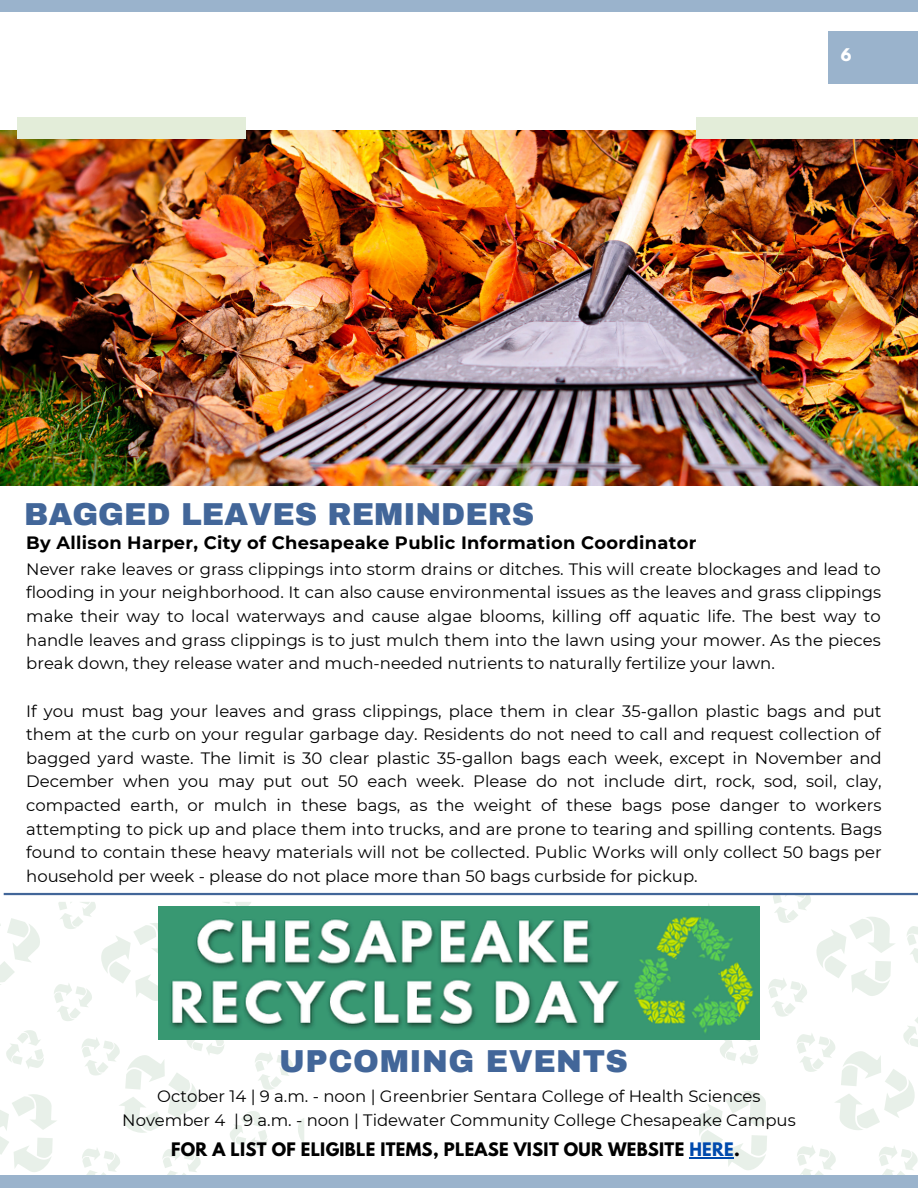
<style>
.page{position:relative;width:918px;height:1188px;background:#fff}
.page>*{position:absolute;margin:0;border:0;box-sizing:border-box;transform-origin:0 0}
.t1{font:900 31.05px "Archivo";color:#426699}
.t2{font:700 17.85px "Montserrat";letter-spacing:.015em;color:#000}
.t3{font:16.5px/23.7px "Montserrat";color:#000;text-align:justify}
.t4{font:700 16.5px "League Spartan";letter-spacing:.015em;color:#000}
.t5{font:700 15.45px "League Spartan";color:#fff}
.s1{color:#004aad}
</style>
<div class="page">
<div style="left:0;top:0;width:918px;height:12px;background:#9ab3cc"></div>
<svg style="left:0;top:902px;width:304px;height:273px"></svg>
<svg style="left:699px;top:895px;width:219px;height:280px"></svg>
<div style="left:0;top:1175px;width:918px;height:13px;background:#9ab3cc"></div>
<div style="left:828px;top:32px;width:90px;height:52px;background:#9ab3cc"></div>
<img style="left:0;top:131px;width:918px;height:355px">
<div style="left:18px;top:117px;width:228px;height:22px;background:#e3edd9"></div>
<div style="left:696px;top:117px;width:222px;height:22px;background:#e3edd9"></div>
<img style="left:158px;top:906px;width:601px;height:133px">
<hr style="left:4px;top:893px;width:914px;height:2px;background:#426699">
<hr style="left:689px;top:1157px;width:45px;height:2px;background:#004aad">
<p class="t5" style="left:841px;top:47px;width:12px">6</p>
<p class="t1" style="left:24px;top:497px;width:512px">BAGGED LEAVES REMINDERS</p>
<p class="t2" style="left:26px;top:532px;width:672px">By Allison Harper, City of Chesapeake Public Information Coordinator</p>
<p class="t3" style="left:26px;top:557px;width:856px">Never rake leaves or grass clippings into storm drains or ditches. This will create blockages and lead to flooding in your neighborhood. It can also cause environmental issues as the leaves and grass clippings make their way to local waterways and cause algae blooms, killing off aquatic life. The best way to handle leaves and grass clippings is to just mulch them into the lawn using your mower. As the pieces break down, they release water and much-needed nutrients to naturally fertilize your lawn.</p>
<p class="t3" style="left:26px;top:699px;width:857px">If you must bag your leaves and grass clippings, place them in clear 35-gallon plastic bags and put them at the curb on your regular garbage day. Residents do not need to call and request collection of bagged yard waste. The limit is 30 clear plastic 35-gallon bags each week, except in November and December when you may put out 50 each week. Please do not include dirt, rock, sod, soil, clay, compacted earth, or mulch in these bags, as the weight of these bags pose danger to workers attempting to pick up and place them into trucks, and are prone to tearing and spilling contents. Bags found to contain these heavy materials will not be collected. Public Works will only collect 50 bags per household per week - please do not place more than 50 bags curbside for pickup.</p>
<p class="t1" style="left:279px;top:1045px;width:350px">UPCOMING EVENTS</p>
<p class="t3" style="left:157px;top:1084px;width:605px">October 14 | 9 a.m. - noon | Greenbrier Sentara College of Health Sciences</p>
<p class="t3" style="left:122px;top:1109px;width:675px">November 4 | 9 a.m. - noon | Tidewater Community College Chesapeake Campus</p>
<p class="t4" style="left:171px;top:1141px;width:570px">FOR A LIST OF ELIGIBLE ITEMS, PLEASE VISIT OUR WEBSITE <span class="s1">HERE</span>.</p>
</div>
